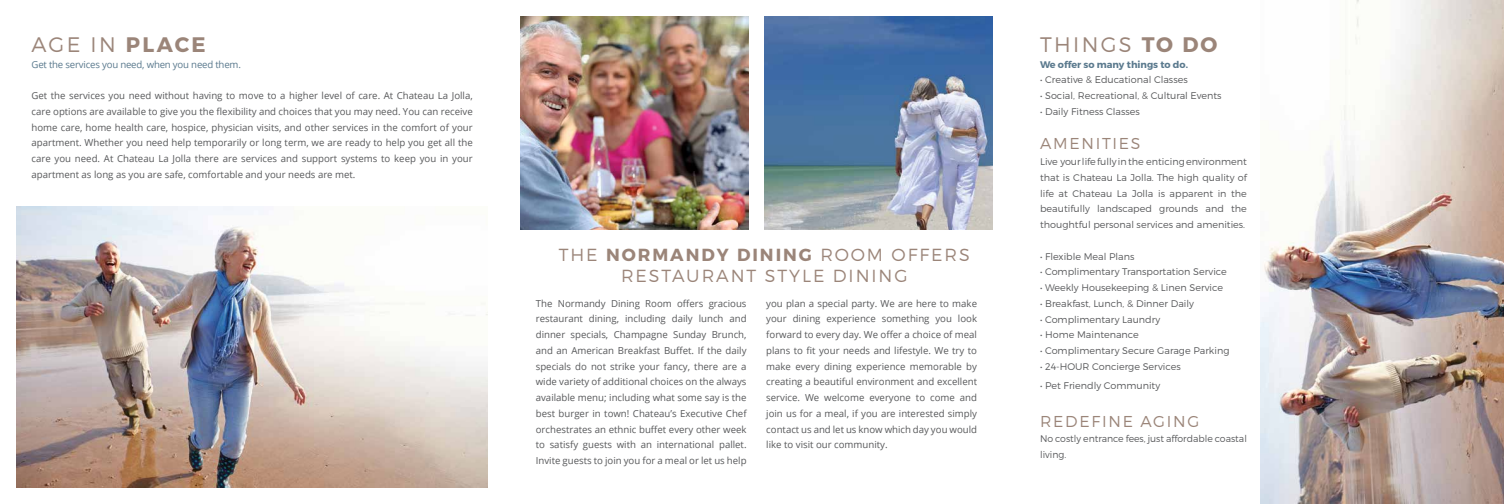
<style>
.page{position:relative;width:1505px;height:504px;background:#fff}
.page>*{position:absolute;margin:0;border:0;box-sizing:border-box;transform-origin:0 0}
.t1{font:300 21px "Montserrat";letter-spacing:.11em;color:#9b8579}
.t2{font:300 17.5px/21px "Montserrat";letter-spacing:.11em;color:#9b8579;text-align:center}
.t3{font:300 15.75px "Montserrat";letter-spacing:.11em;color:#9b8579}
.t4{font:9.62px/15.8px "Open Sans";color:#58595b;text-align:justify}
.t5{font:300 9.62px/15.8px "Montserrat";color:#58595b;text-align:justify}
.t6{font:9.62px "Open Sans";letter-spacing:-.02em;color:#5b7a8e}
.t7{font:700 9.62px "Montserrat";color:#5b7a8e}
.s1{font-weight:700}
</style>
<div class="page">
<img style="left:16px;top:207px;width:472px;height:281px">
<img style="left:764px;top:16px;width:228px;height:214px">
<img style="left:520px;top:16px;width:228px;height:214px">
<img style="left:1260px;top:0;width:243px;height:504px">
<h1 class="t1" style="left:32px;top:32px;width:176px">AGE IN <span class="s1">PLACE</span></h1>
<p class="t6" style="left:32px;top:57px;width:211px">Get the services you need, when you need them.</p>
<p class="t4" style="left:32px;top:87px;width:443px">Get the services you need without having to move to a higher level of care. At Chateau La Jolla, care options are available to give you the flexibility and choices that you may need. You can receive home care, home health care, hospice, physician visits, and other services in the comfort of your apartment. Whether you need help temporarily or long term, we are ready to help you get all the care you need. At Chateau La Jolla there are services and support systems to keep you in your apartment as long as you are safe, comfortable and your needs are met.</p>
<h2 class="t2" style="left:558px;top:244px;width:412px">THE <span class="s1">NORMANDY DINING</span> ROOM OFFERS<br>RESTAURANT STYLE DINING</h2>
<p class="t4" style="left:536px;top:295px;width:212px">The Normandy Dining Room offers gracious restaurant dining, including daily lunch and dinner specials, Champagne Sunday Brunch, and an American Breakfast Buffet. If the daily specials do not strike your fancy, there are a wide variety of additional choices on the always available menu; including what some say is the best burger in town! Chateau’s Executive Chef orchestrates an ethnic buffet every other week to satisfy guests with an international pallet.<br>Invite guests to join you for a meal or let us help</p>
<p class="t4" style="left:766px;top:295px;width:212px">you plan a special party. We are here to make your dining experience something you look forward to every day. We offer a choice of meal plans to fit your needs and lifestyle. We try to make every dining experience memorable by creating a beautiful environment and excellent service. We welcome everyone to come and join us for a meal, if you are interested simply contact us and let us know which day you would like to visit our community.</p>
<h1 class="t1" style="left:1040px;top:32px;width:179px">THINGS <span class="s1">TO DO</span></h1>
<p class="t7" style="left:1040px;top:58px;width:149px">We offer so many things to do.</p>
<p class="t5" style="left:1040px;top:72px;width:149px">• Creative &amp; Educational Classes</p>
<p class="t5" style="left:1040px;top:88px;width:183px">• Social, Recreational, &amp; Cultural Events</p>
<p class="t5" style="left:1040px;top:103px;width:101px">• Daily Fitness Classes</p>
<h3 class="t3" style="left:1040px;top:134px;width:102px">AMENITIES</h3>
<p class="t5" style="left:1040px;top:154px;width:208px">Live your life fully in the enticing environment that is Chateau La Jolla. The high quality of life at Chateau La Jolla is apparent in the beautifully landscaped grounds and the thoughtful personal services and amenities.</p>
<p class="t5" style="left:1040px;top:248px;width:96px">• Flexible Meal Plans</p>
<p class="t5" style="left:1040px;top:264px;width:188px">• Complimentary Transportation Service</p>
<p class="t5" style="left:1040px;top:280px;width:184px">• Weekly Housekeeping &amp; Linen Service</p>
<p class="t5" style="left:1040px;top:296px;width:155px">• Breakfast, Lunch, &amp; Dinner Daily</p>
<p class="t5" style="left:1040px;top:311px;width:122px">• Complimentary Laundry</p>
<p class="t5" style="left:1040px;top:327px;width:100px">• Home Maintenance</p>
<p class="t5" style="left:1040px;top:343px;width:191px">• Complimentary Secure Garage Parking</p>
<p class="t5" style="left:1040px;top:358px;width:142px">• 24-HOUR Concierge Services</p>
<p class="t5" style="left:1040px;top:377px;width:122px">• Pet Friendly Community</p>
<h3 class="t3" style="left:1040px;top:411px;width:161px">REDEFINE AGING</h3>
<p class="t5" style="left:1040px;top:431px;width:208px">No costly entrance fees, just affordable coastal living.</p>
</div>
